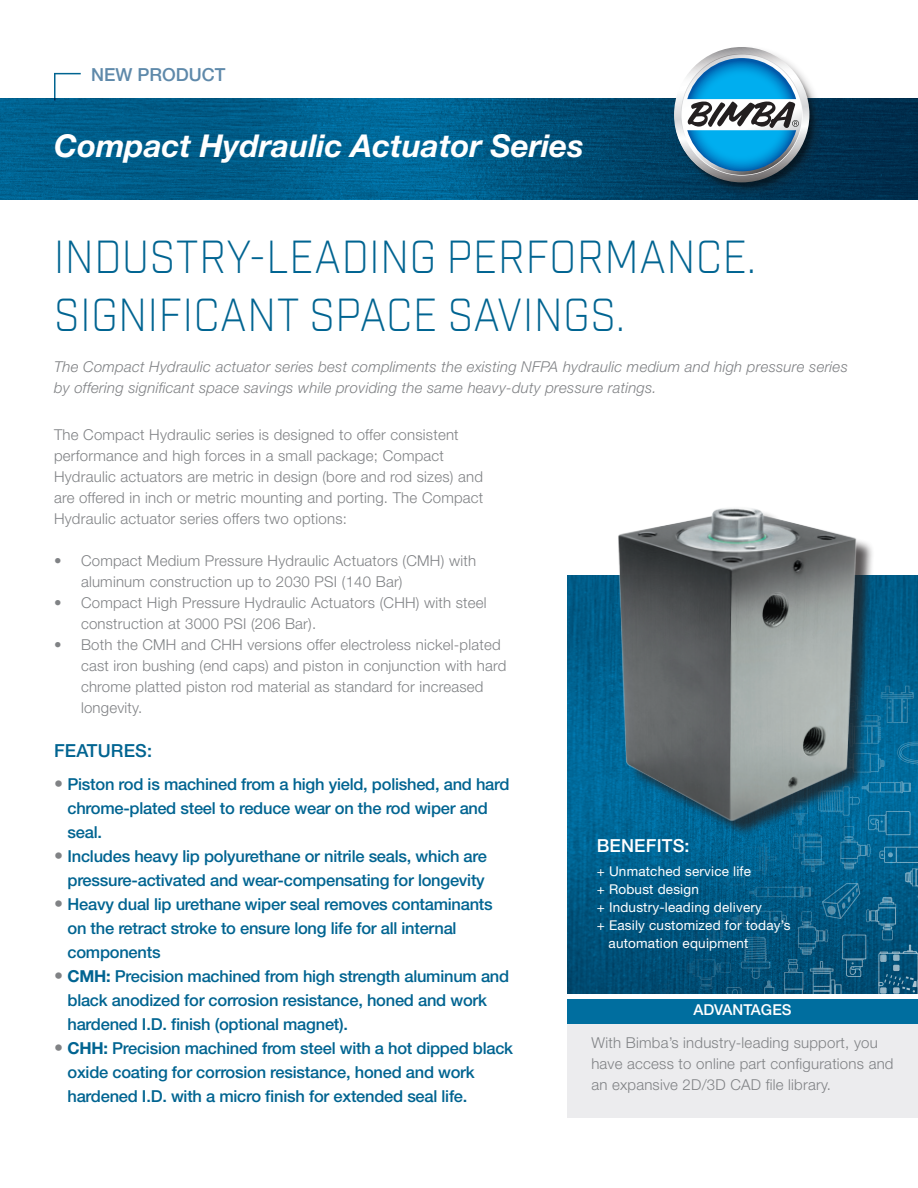
<style>
.page{position:relative;width:918px;height:1188px;background:#fff}
.page>*{position:absolute;margin:0;border:0;box-sizing:border-box;transform-origin:0 0}
.Subhead{font:300 45px "Industry";letter-spacing:.02em;color:#006491;scale:.9 1}
.t1{font:italic 700 31.5px "Helvetica Neue LT Std";color:#fff}
.t2{font:500 18px "Helvetica Neue LT Std";color:#5e89aa}
.Subhead-2{font:500 18px "Helvetica Neue LT Std";letter-spacing:.01em;color:#fff}
.Subhead-3{font:500 18px "Helvetica Neue LT Std";letter-spacing:.01em;color:#006491}
.t3{font:500 16.5px/24px "Helvetica Neue LT Std";letter-spacing:-.015em;color:#006491}
.Subhead-4{font:300 15px/21px "Helvetica Neue LT Std";letter-spacing:.015em;color:#808285}
.t4{font:italic 300 15px/21px "Helvetica Neue LT Std";letter-spacing:.015em;color:#808285}
.t5{font:500 15px "Helvetica Neue LT Std";color:#fff}
.t6{font:13.5px "Helvetica Neue LT Std";letter-spacing:.015em;color:#fff}
.s1{font-size:18px;color:#808285}
.s2{font-weight:700}
</style>
<div class="page">
<hr style="left:54px;top:74px;width:2px;height:27px;background:#006491">
<svg style="left:54px;top:73px;width:27px;height:1px"></svg>
<img style="left:567px;top:575px;width:351px;height:107px">
<svg style="left:567px;top:682px;width:351px;height:312px;background:#055a84"></svg>
<img style="left:0;top:99px;width:918px;height:101px">
<div style="left:672px;top:45px;width:156px;height:157px;background:#231f20;opacity:.3"></div>
<img style="left:674px;top:50px;width:144px;height:142px">
<svg style="left:674px;top:47px;width:135px;height:135px"></svg>
<svg style="left:682px;top:54px;width:120px;height:121px"></svg>
<svg style="left:687px;top:58px;width:112px;height:113px"></svg>
<div style="left:567px;top:1023px;width:351px;height:94px;background:#ececee"></div>
<div style="left:567px;top:1000px;width:351px;height:24px;background:#006e9f"></div>
<img style="left:592px;top:508px;width:293px;height:363px">
<p class="t2" style="left:91px;top:64px;width:136px">NEW PRODUCT</p>
<p class="t1" style="left:54px;top:126px;width:531px">Compact Hydraulic Actuator Series</p>
<p class="Subhead" style="left:54px;top:230px;width:781px">INDUSTRY-LEADING PERFORMANCE.</p>
<p class="Subhead" style="left:54px;top:288px;width:636px">SIGNIFICANT SPACE SAVINGS.</p>
<p class="t4" style="left:54px;top:356px;width:795px">The Compact Hydraulic actuator series best compliments the existing NFPA hydraulic medium and high pressure series by offering significant space savings while providing the same heavy-duty pressure ratings.</p>
<p class="Subhead-4" style="left:54px;top:424px;width:431px">The Compact Hydraulic series is designed to offer consistent performance and high forces in a small package; Compact Hydraulic actuators are metric in design (bore and rod sizes) and are offered in inch or metric mounting and porting. The Compact Hydraulic actuator series offers two options:</p>
<p class="Subhead-4" style="left:81px;top:550px;width:397px;text-indent:-27px">• Compact Medium Pressure Hydraulic Actuators (CMH) with aluminum construction up to 2030 PSI (140 Bar)</p>
<p class="Subhead-4" style="left:81px;top:592px;width:407px;text-indent:-27px">• Compact High Pressure Hydraulic Actuators (CHH) with steel construction at 3000 PSI (206 Bar).</p>
<p class="Subhead-4" style="left:81px;top:634px;width:427px;text-indent:-27px">• Both the CMH and CHH versions offer electroless nickel-plated cast iron bushing (end caps) and piston in conjunction with hard chrome platted piston rod material as standard for increased longevity.</p>
<p class="Subhead-3" style="left:54px;top:740px;width:100px">FEATURES:</p>
<p class="t3" style="left:68px;top:772px;width:444px;text-indent:-14px"><span class="s1">•</span> Piston rod is machined from a high yield, polished, and hard chrome-plated steel to reduce wear on the rod wiper and seal.</p>
<p class="t3" style="left:54px;top:844px;width:434px;text-align:right"><span class="s1">•</span> Includes heavy lip polyurethane or nitrile seals, which are pressure-activated and wear-compensating for longevity</p>
<p class="t3" style="left:68px;top:892px;width:427px;text-indent:-14px"><span class="s1">•</span> Heavy dual lip urethane wiper seal removes contaminants on the retract stroke to ensure long life for all internal components</p>
<p class="t3" style="left:68px;top:964px;width:443px;text-indent:-14px"><span class="s1">•</span> <span class="s2">CMH:</span> Precision machined from high strength aluminum and black anodized for corrosion resistance, honed and work hardened I.D. finish (optional magnet).</p>
<p class="t3" style="left:68px;top:1036px;width:447px;text-indent:-14px"><span class="s1">•</span> <span class="s2">CHH:</span> Precision machined from steel with a hot dipped black oxide coating for corrosion resistance, honed and work hardened I.D. with a micro finish for extended seal life.</p>
<p class="Subhead-2" style="left:597px;top:834px;width:94px">BENEFITS:</p>
<p class="t6" style="left:597px;top:863px;width:156px">+ Unmatched service life</p>
<p class="t6" style="left:597px;top:881px;width:104px">+ Robust design</p>
<p class="t6" style="left:597px;top:899px;width:167px">+ Industry-leading delivery</p>
<p class="t6" style="left:597px;top:917px;width:195px">+ Easily customized for today’s</p>
<p class="t6" style="left:609px;top:935px;width:141px">automation equipment</p>
<p class="t5" style="left:693px;top:1000px;width:100px">ADVANTAGES</p>
<p class="Subhead-4" style="left:591px;top:1032px;width:304px">With Bimba’s industry-leading support, you have access to online part configurations and an expansive 2D/3D CAD file library.</p>
</div>
